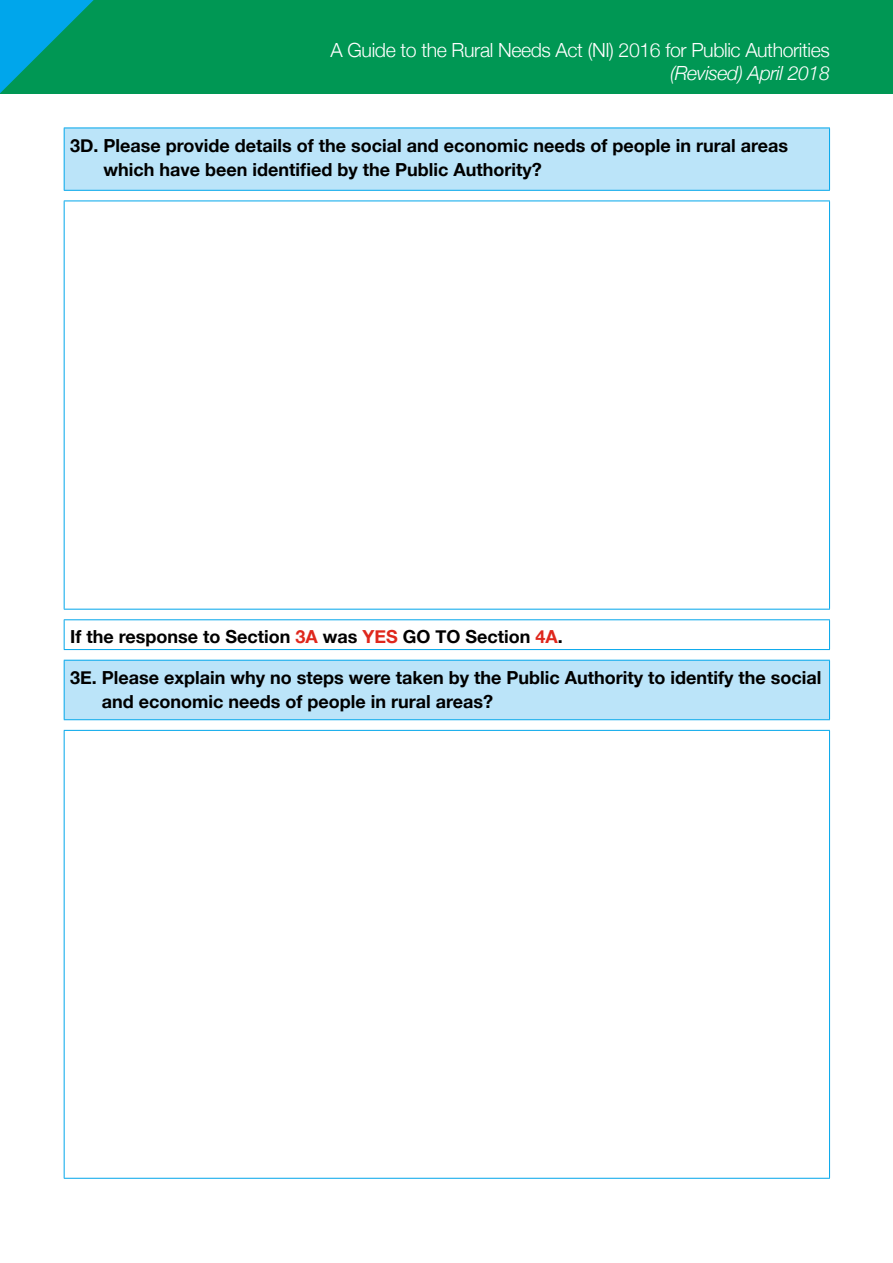
<style>
.page{position:relative;width:893px;height:1263px;background:#fff}
.page>*{position:absolute;margin:0;border:0;box-sizing:border-box;transform-origin:0 0}
.t1{font:300 19.5px "Helvetica Neue";letter-spacing:-.02em;color:#fff}
.t2{font:italic 300 19.5px "Helvetica Neue";letter-spacing:-.02em;color:#fff}
.Body_text{font:700 18px/24px "Helvetica Neue";color:#000}
.s1{color:#df271c}
</style>
<div class="page">
<div style="left:0;top:0;width:893px;height:94px;background:#009754"></div>
<svg style="left:0;top:0;width:94px;height:93px"></svg>
<div style="left:65px;top:129px;width:764px;height:61px;background:#bbe4f9"></div>
<svg style="left:64px;top:200px;width:765px;height:530px"></svg>
<hr style="left:64px;top:128px;width:766px;height:1px;background:#00a6eb">
<hr style="left:64px;top:128px;width:1px;height:62px;background:#00a6eb">
<hr style="left:829px;top:128px;width:1px;height:62px;background:#00a6eb">
<hr style="left:64px;top:190px;width:766px;height:1px;background:#00a6eb">
<hr style="left:64px;top:201px;width:766px;height:1px;background:#00a6eb">
<hr style="left:64px;top:201px;width:1px;height:408px;background:#00a6eb">
<hr style="left:829px;top:201px;width:1px;height:408px;background:#00a6eb">
<hr style="left:64px;top:609px;width:766px;height:1px;background:#00a6eb">
<hr style="left:64px;top:619px;width:766px;height:1px;background:#00a6eb">
<svg style="left:64px;top:620px;width:1px;height:29px"></svg>
<svg style="left:829px;top:620px;width:1px;height:29px"></svg>
<hr style="left:64px;top:649px;width:766px;height:1px;background:#00a6eb">
<hr style="left:64px;top:660px;width:766px;height:1px;background:#00a6eb">
<hr style="left:64px;top:660px;width:1px;height:59px;background:#00a6eb">
<hr style="left:829px;top:660px;width:1px;height:59px;background:#00a6eb">
<hr style="left:64px;top:719px;width:766px;height:1px;background:#00a6eb">
<hr style="left:64px;top:730px;width:766px;height:1px;background:#00a6eb">
<hr style="left:64px;top:731px;width:1px;height:447px;background:#00a6eb">
<hr style="left:829px;top:731px;width:1px;height:447px;background:#00a6eb">
<hr style="left:64px;top:1178px;width:766px;height:1px;background:#00a6eb">
<p class="t1" style="left:331px;top:39px;width:501px">A Guide to the Rural Needs Act (NI) 2016 for Public Authorities</p>
<p class="t2" style="left:670px;top:61px;width:161px">(Revised) April 2018</p>
<p class="Body_text" style="left:104px;top:133px;width:686px;text-indent:-33px">3D. Please provide details of the social and economic needs of people in rural areas which have been identified by the Public Authority?</p>
<p class="Body_text" style="left:70px;top:624px;width:494px">If the response to Section <span class="s1">3A</span> was <span class="s1">YES</span> GO TO Section <span class="s1">4A</span>.</p>
<p class="Body_text" style="left:102px;top:665px;width:721px;text-indent:-32px">3E. Please explain why no steps were taken by the Public Authority to identify the social and economic needs of people in rural areas?</p>
</div>
